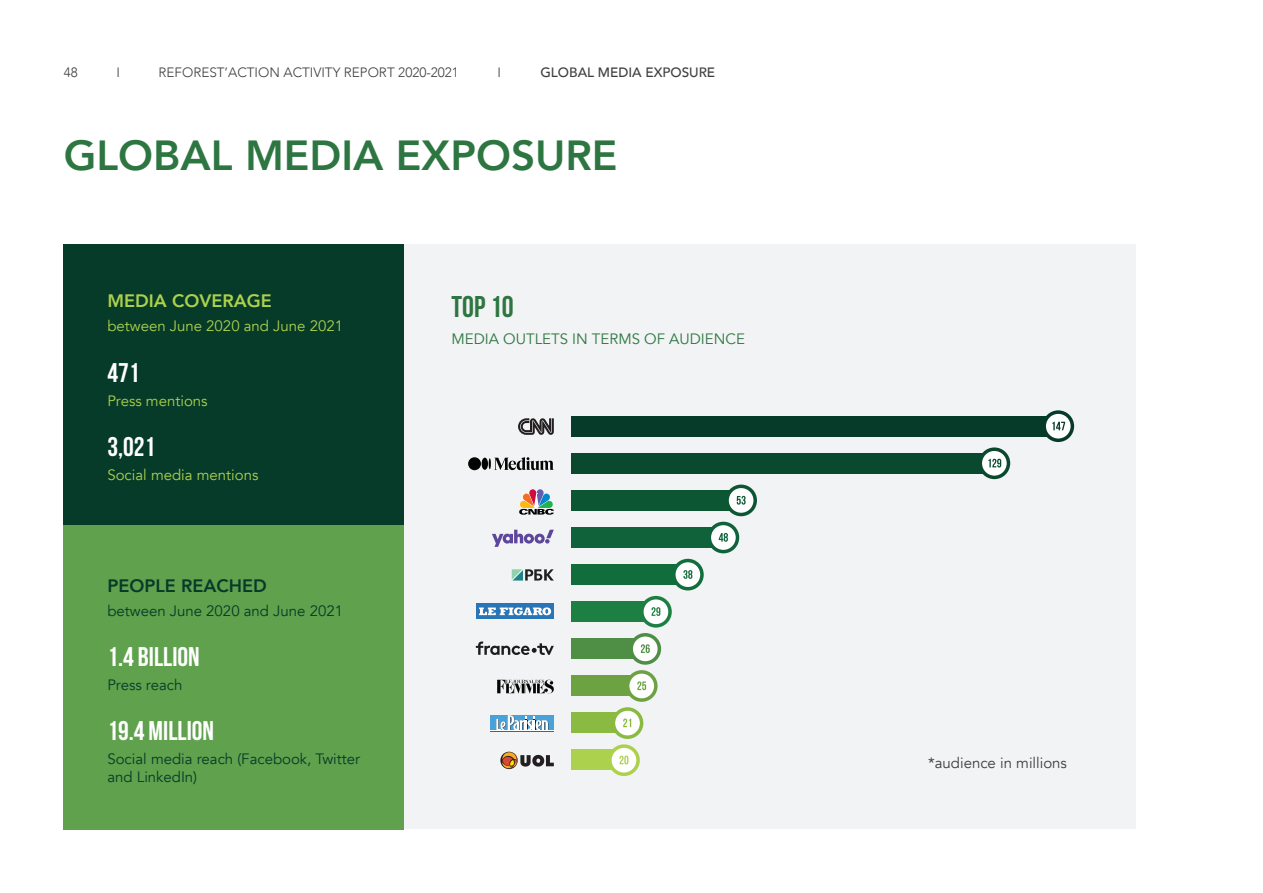
<style>
.page{position:relative;width:1263px;height:893px;background:#fff}
.page>*{position:absolute;margin:0;border:0;box-sizing:border-box;transform-origin:0 0}
.t1{font:800 42px "Avenir";color:#2d7641}
.t2{font:700 30px "Bebas Neue";color:#2d7641}
.t3{font:700 27px "Bebas Neue";color:#fff}
.t4{font:800 18px "Avenir";color:#acd14d}
.t5{font:800 18px "Avenir";color:#063b29}
.t6{font:15px/18px "Avenir";color:#063b29}
.t7{font:15px "Avenir";color:#acd14d}
.t8{font:15px "Avenir";color:#2d7641}
.t9{font:15px "Avenir";color:#3e3e3f}
.t10{font:300 13.5px "Avenir";color:#3e3e3f}
.t11{font:500 13.5px "Avenir";color:#3e3e3f}
</style>
<div class="page">
<div style="left:404px;top:244px;width:731px;height:585px;background:#f2f3f4"></div>
<div style="left:64px;top:244px;width:340px;height:281px;background:#063b29"></div>
<div style="left:64px;top:525px;width:340px;height:304px;background:#5fa14d"></div>
<div style="left:571px;top:416px;width:487px;height:21px;background:#063b29"></div>
<div style="left:571px;top:453px;width:423px;height:21px;background:#0b492f"></div>
<div style="left:571px;top:490px;width:170px;height:21px;background:#0d5634"></div>
<div style="left:571px;top:527px;width:152px;height:21px;background:#10623b"></div>
<div style="left:571px;top:564px;width:117px;height:21px;background:#116d3b"></div>
<div style="left:571px;top:601px;width:85px;height:21px;background:#1d7f42"></div>
<div style="left:571px;top:638px;width:74px;height:21px;background:#4e8f45"></div>
<div style="left:571px;top:675px;width:71px;height:21px;background:#6da243"></div>
<div style="left:571px;top:712px;width:56px;height:21px;background:#8bba42"></div>
<div style="left:571px;top:749px;width:53px;height:21px;background:#acd14d"></div>
<svg style="left:519px;top:489px;width:35px;height:26px"></svg>
<svg style="left:518px;top:418px;width:36px;height:17px"></svg>
<svg style="left:476px;top:641px;width:78px;height:14px"></svg>
<div style="left:476px;top:604px;width:78px;height:15px;background:#2975b5"></div>
<svg style="left:479px;top:607px;width:72px;height:8px"></svg>
<svg style="left:497px;top:680px;width:57px;height:14px"></svg>
<hr style="left:490px;top:731px;width:64px;height:1px;background:#ee2026">
<div style="left:490px;top:715px;width:64px;height:15px;background:#48a1d8"></div>
<svg style="left:496px;top:715px;width:52px;height:15px"></svg>
<hr style="left:490px;top:730px;width:64px;height:1px;background:#fff">
<svg style="left:468px;top:457px;width:86px;height:13px"></svg>
<svg style="left:512px;top:569px;width:42px;height:12px"></svg>
<svg style="left:500px;top:752px;width:54px;height:17px"></svg>
<svg style="left:492px;top:530px;width:62px;height:17px"></svg>
<svg style="left:1042px;top:410px;width:32px;height:32px"></svg>
<svg style="left:978px;top:447px;width:32px;height:32px"></svg>
<svg style="left:725px;top:485px;width:32px;height:31px"></svg>
<div style="left:707px;top:522px;width:32px;height:31px;background:#10623b;border-radius:50%"></div>
<svg style="left:672px;top:559px;width:32px;height:31px"></svg>
<svg style="left:640px;top:596px;width:32px;height:32px"></svg>
<svg style="left:629px;top:633px;width:32px;height:32px"></svg>
<svg style="left:626px;top:670px;width:31px;height:32px"></svg>
<svg style="left:612px;top:707px;width:31px;height:32px"></svg>
<svg style="left:608px;top:744px;width:32px;height:32px"></svg>
<div style="left:1046px;top:414px;width:24px;height:24px;background:#fff;border-radius:50%"></div>
<div style="left:982px;top:451px;width:25px;height:25px;background:#fff;border-radius:50%"></div>
<div style="left:729px;top:488px;width:24px;height:25px;background:#fff;border-radius:50%"></div>
<div style="left:711px;top:525px;width:25px;height:25px;background:#fff;border-radius:50%"></div>
<div style="left:675px;top:562px;width:25px;height:25px;background:#fff;border-radius:50%"></div>
<div style="left:644px;top:599px;width:24px;height:25px;background:#fff;border-radius:50%"></div>
<div style="left:633px;top:636px;width:25px;height:25px;background:#fff;border-radius:50%"></div>
<div style="left:629px;top:674px;width:25px;height:24px;background:#fff;border-radius:50%"></div>
<div style="left:615px;top:711px;width:25px;height:24px;background:#fff;border-radius:50%"></div>
<div style="left:612px;top:748px;width:24px;height:24px;background:#fff;border-radius:50%"></div>
<svg style="left:1052px;top:422px;width:13px;height:8px"></svg>
<svg style="left:988px;top:459px;width:13px;height:8px"></svg>
<svg style="left:737px;top:496px;width:8px;height:9px"></svg>
<svg style="left:719px;top:533px;width:9px;height:9px"></svg>
<svg style="left:683px;top:570px;width:9px;height:9px"></svg>
<svg style="left:651px;top:607px;width:9px;height:9px"></svg>
<svg style="left:641px;top:644px;width:9px;height:9px"></svg>
<svg style="left:637px;top:681px;width:9px;height:9px"></svg>
<svg style="left:623px;top:718px;width:8px;height:9px"></svg>
<svg style="left:620px;top:756px;width:8px;height:8px"></svg>
<p class="t10" style="left:64px;top:65px;width:16px">48</p>
<p class="t10" style="left:116px;top:65px;width:5px">I</p>
<p class="t10" style="left:159px;top:65px;width:302px">REFOREST’ACTION ACTIVITY REPORT 2020-2021</p>
<p class="t10" style="left:498px;top:65px;width:5px">I</p>
<p class="t11" style="left:540px;top:61px;width:176px">GLOBAL MEDIA EXPOSURE</p>
<p class="t1" style="left:64px;top:122px;width:555px">GLOBAL MEDIA EXPOSURE</p>
<p class="t4" style="left:107px;top:287px;width:166px">MEDIA COVERAGE</p>
<p class="t7" style="left:107px;top:317px;width:237px">between June 2020 and June 2021</p>
<p class="t3" style="left:107px;top:358px;width:34px">471</p>
<p class="t7" style="left:107px;top:392px;width:102px">Press mentions</p>
<p class="t3" style="left:107px;top:432px;width:49px">3,021</p>
<p class="t7" style="left:107px;top:466px;width:153px">Social media mentions</p>
<p class="t5" style="left:107px;top:571px;width:161px">PEOPLE REACHED</p>
<p class="t6" style="left:107px;top:602px;width:237px">between June 2020 and June 2021</p>
<p class="t3" style="left:107px;top:642px;width:94px">1.4 BILLION</p>
<p class="t6" style="left:107px;top:676px;width:77px">Press reach</p>
<p class="t3" style="left:107px;top:716px;width:108px">19.4 MILLION</p>
<p class="t6" style="left:107px;top:750px;width:254px">Social media reach (Facebook, Twitter and LinkedIn)</p>
<p class="t2" style="left:451px;top:290px;width:64px">TOP 10</p>
<p class="t8" style="left:451px;top:330px;width:295px">MEDIA OUTLETS IN TERMS OF AUDIENCE</p>
<p class="t9" style="left:928px;top:753px;width:140px">*audience in millions</p>
</div>
